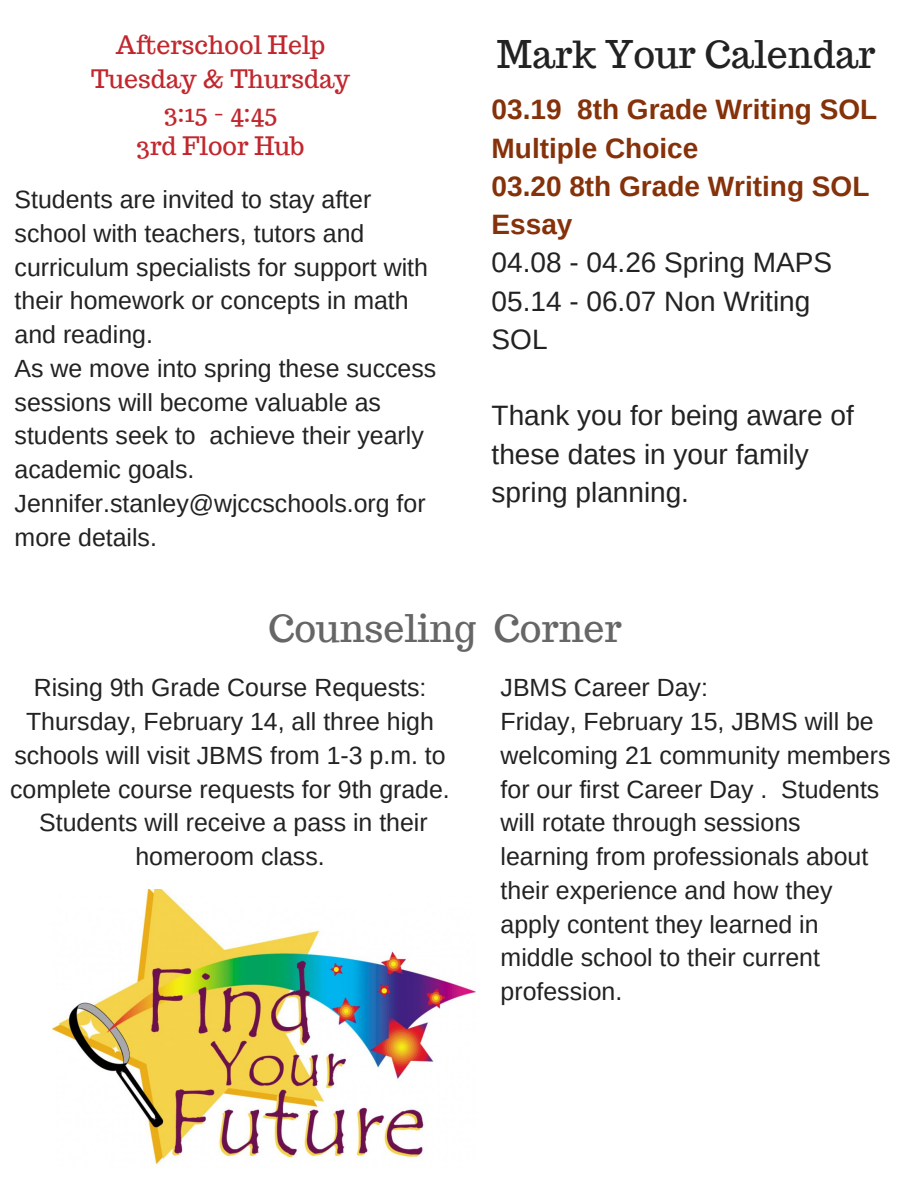
<style>
.page{position:relative;width:918px;height:1188px;background:#fff}
.page>*{position:absolute;margin:0;border:0;box-sizing:border-box;transform-origin:0 0}
.t1{font:37.35px "Trocchi";color:#222}
.t2{font:37.35px "Trocchi";color:#666}
.t3{font:28.05px/38.2px "Arimo";color:#222}
.t4{font:700 28.05px/38.2px "Arimo";color:#853109}
.t5{font:24.9px/33.8px "Arimo";color:#222}
.t6{font:24.9px/33.8px "Trocchi";color:#c1272d;text-align:center}
</style>
<div class="page">
<img style="left:53px;top:890px;width:423px;height:275px">
<p class="t6" style="left:91px;top:28px;width:260px">Afterschool Help<br>Tuesday &amp; Thursday<br>3:15 - 4:45<br>3rd Floor Hub</p>
<h1 class="t1" style="left:497px;top:29px;width:380px">Mark Your Calendar</h1>
<p class="t4" style="left:492px;top:90px;width:387px">03.19 8th Grade Writing SOL<br>Multiple Choice<br>03.20 8th Grade Writing SOL<br>Essay</p>
<p class="t3" style="left:492px;top:243px;width:342px">04.08 - 04.26 Spring MAPS<br>05.14 - 06.07 Non Writing<br>SOL</p>
<p class="t5" style="left:15px;top:183px;width:423px">Students are invited to stay after school with teachers, tutors and curriculum specialists for support with their homework or concepts in math and reading.<br>As we move into spring these success sessions will become valuable as students seek to achieve their yearly academic goals.<br>Jennifer.stanley@wjccschools.org for more details.</p>
<p class="t3" style="left:492px;top:396px;width:364px">Thank you for being aware of these dates in your family spring planning.</p>
<h1 class="t2" style="left:268px;top:604px;width:355px">Counseling Corner</h1>
<p class="t5" style="left:10px;top:671px;width:441px;text-align:center">Rising 9th Grade Course Requests:<br>Thursday, February 14, all three high schools will visit JBMS from 1-3 p.m. to complete course requests for 9th grade.<br>Students will receive a pass in their homeroom class.</p>
<p class="t5" style="left:501px;top:671px;width:391px">JBMS Career Day:<br>Friday, February 15, JBMS will be welcoming 21 community members for our first Career Day . Students will rotate through sessions learning from professionals about their experience and how they apply content they learned in middle school to their current profession.</p>
</div>
